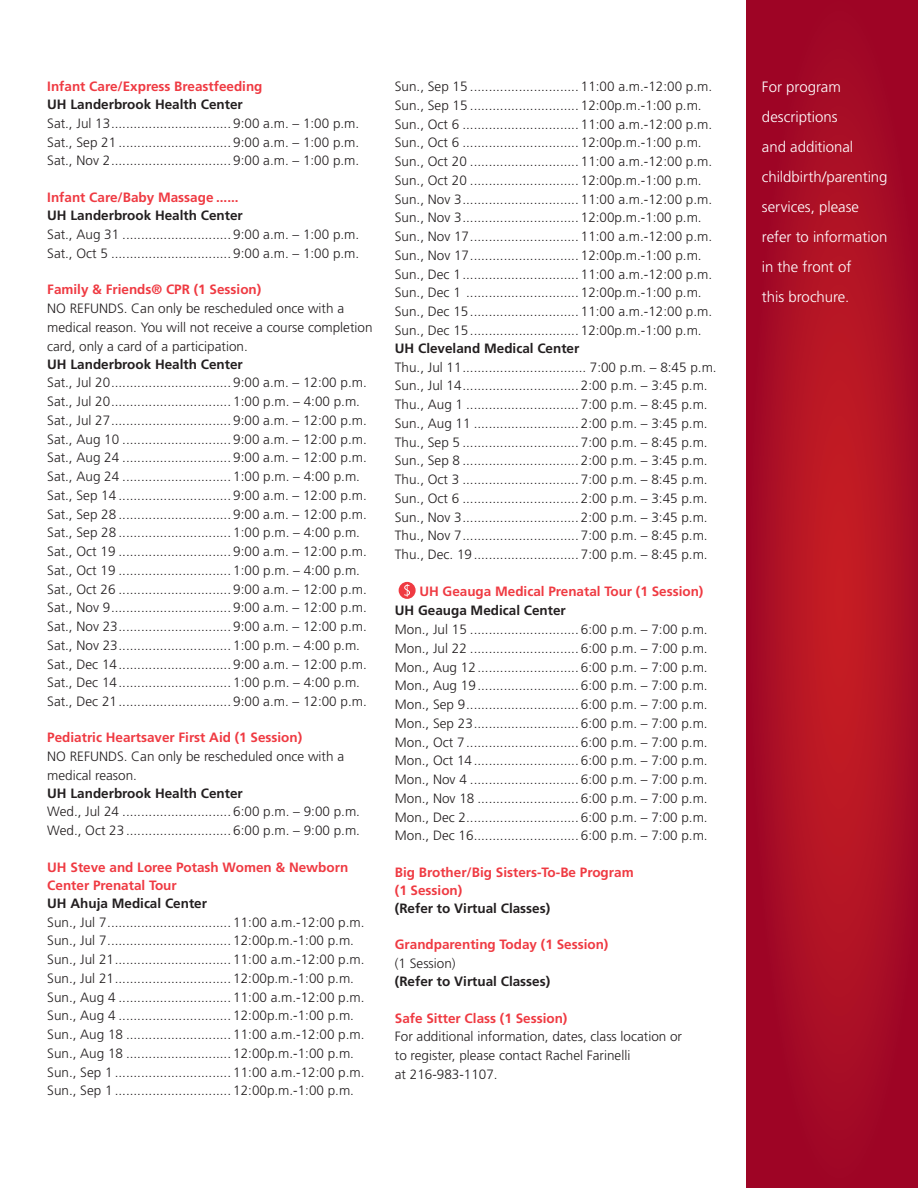
<style>
.page{position:relative;width:918px;height:1188px;background:#fff}
.page>*{position:absolute;margin:0;border:0;box-sizing:border-box;transform-origin:0 0}
.t1{font:300 15px/30px "Frutiger LT Std";color:#fff}
.t2{font:300 13.5px/18.8px "Frutiger LT Std";color:#231f20}
.t3{font:700 13.5px/18px "Frutiger LT Std";color:#ef3a42}
.t4{font:700 13.5px "Frutiger LT Std";color:#231f20}
</style>
<div class="page">
<svg style="left:746px;top:0;width:172px;height:1188px;background:#ab0e25"></svg>
<div style="left:399px;top:582px;width:17px;height:17px;background:#ef3a42;border-radius:50%"></div>
<svg style="left:404px;top:584px;width:6px;height:13px"></svg>
<p class="t3" style="left:47px;top:78px;width:217px">Infant Care/Express Breastfeeding</p>
<p class="t4" style="left:47px;top:96px;width:197px">UH Landerbrook Health Center</p>
<p class="t2" style="left:47px;top:114px;width:314px;text-align:justify">Sat., Jul 13................................ 9:00 a.m. – 1:00 p.m.<br>Sat., Sep 21 .............................. 9:00 a.m. – 1:00 p.m.<br>Sat., Nov 2................................ 9:00 a.m. – 1:00 p.m.</p>
<p class="t3" style="left:47px;top:188px;width:193px">Infant Care/Baby Massage ......</p>
<p class="t4" style="left:47px;top:207px;width:197px">UH Landerbrook Health Center</p>
<p class="t2" style="left:47px;top:225px;width:314px">Sat., Aug 31 ............................. 9:00 a.m. – 1:00 p.m.<br>Sat., Oct 5 ................................ 9:00 a.m. – 1:00 p.m.</p>
<p class="t3" style="left:47px;top:281px;width:216px">Family &amp; Friends® CPR (1 Session)</p>
<p class="t2" style="left:47px;top:299px;width:327px">NO REFUNDS. Can only be rescheduled once with a medical reason. You will not receive a course completion card, only a card of a participation.</p>
<p class="t4" style="left:47px;top:356px;width:197px">UH Landerbrook Health Center</p>
<p class="t2" style="left:47px;top:374px;width:321px">Sat., Jul 20................................ 9:00 a.m. – 12:00 p.m.<br>Sat., Jul 20................................ 1:00 p.m. – 4:00 p.m.<br>Sat., Jul 27................................ 9:00 a.m. – 12:00 p.m.<br>Sat., Aug 10 ............................. 9:00 a.m. – 12:00 p.m.<br>Sat., Aug 24 ............................. 9:00 a.m. – 12:00 p.m.<br>Sat., Aug 24 ............................. 1:00 p.m. – 4:00 p.m.<br>Sat., Sep 14 .............................. 9:00 a.m. – 12:00 p.m.<br>Sat., Sep 28 .............................. 9:00 a.m. – 12:00 p.m.<br>Sat., Sep 28 .............................. 1:00 p.m. – 4:00 p.m.<br>Sat., Oct 19 .............................. 9:00 a.m. – 12:00 p.m.<br>Sat., Oct 19 .............................. 1:00 p.m. – 4:00 p.m.<br>Sat., Oct 26 .............................. 9:00 a.m. – 12:00 p.m.<br>Sat., Nov 9................................ 9:00 a.m. – 12:00 p.m.<br>Sat., Nov 23.............................. 9:00 a.m. – 12:00 p.m.<br>Sat., Nov 23.............................. 1:00 p.m. – 4:00 p.m.<br>Sat., Dec 14.............................. 9:00 a.m. – 12:00 p.m.<br>Sat., Dec 14.............................. 1:00 p.m. – 4:00 p.m.<br>Sat., Dec 21.............................. 9:00 a.m. – 12:00 p.m.</p>
<p class="t3" style="left:47px;top:729px;width:257px">Pediatric Heartsaver First Aid (1 Session)</p>
<p class="t2" style="left:47px;top:747px;width:298px">NO REFUNDS. Can only be rescheduled once with a medical reason.</p>
<p class="t4" style="left:47px;top:785px;width:197px">UH Landerbrook Health Center</p>
<p class="t2" style="left:47px;top:803px;width:314px">Wed., Jul 24 ............................. 6:00 p.m. – 9:00 p.m.<br>Wed., Oct 23............................ 6:00 p.m. – 9:00 p.m.</p>
<p class="t3" style="left:47px;top:858px;width:303px">UH Steve and Loree Potash Women &amp; Newborn<br>Center Prenatal Tour</p>
<p class="t4" style="left:47px;top:895px;width:161px">UH Ahuja Medical Center</p>
<p class="t2" style="left:47px;top:913px;width:319px">Sun., Jul 7................................. 11:00 a.m.-12:00 p.m.<br>Sun., Jul 7................................. 12:00p.m.-1:00 p.m.<br>Sun., Jul 21............................... 11:00 a.m.-12:00 p.m.<br>Sun., Jul 21............................... 12:00p.m.-1:00 p.m.<br>Sun., Aug 4 .............................. 11:00 a.m.-12:00 p.m.<br>Sun., Aug 4 .............................. 12:00p.m.-1:00 p.m.<br>Sun., Aug 18 ............................ 11:00 a.m.-12:00 p.m.<br>Sun., Aug 18 ............................ 12:00p.m.-1:00 p.m.<br>Sun., Sep 1 ............................... 11:00 a.m.-12:00 p.m.<br>Sun., Sep 1 ............................... 12:00p.m.-1:00 p.m.</p>
<p class="t2" style="left:395px;top:77px;width:319px">Sun., Sep 15 ............................. 11:00 a.m.-12:00 p.m.<br>Sun., Sep 15 ............................. 12:00p.m.-1:00 p.m.<br>Sun., Oct 6 ............................... 11:00 a.m.-12:00 p.m.<br>Sun., Oct 6 ............................... 12:00p.m.-1:00 p.m.<br>Sun., Oct 20 ............................. 11:00 a.m.-12:00 p.m.<br>Sun., Oct 20 ............................. 12:00p.m.-1:00 p.m.<br>Sun., Nov 3............................... 11:00 a.m.-12:00 p.m.<br>Sun., Nov 3............................... 12:00p.m.-1:00 p.m.<br>Sun., Nov 17............................. 11:00 a.m.-12:00 p.m.<br>Sun., Nov 17............................. 12:00p.m.-1:00 p.m.<br>Sun., Dec 1............................... 11:00 a.m.-12:00 p.m.<br>Sun., Dec 1 .............................. 12:00p.m.-1:00 p.m.<br>Sun., Dec 15............................. 11:00 a.m.-12:00 p.m.<br>Sun., Dec 15............................. 12:00p.m.-1:00 p.m.</p>
<p class="t4" style="left:395px;top:340px;width:186px">UH Cleveland Medical Center</p>
<p class="t2" style="left:395px;top:358px;width:323px">Thu., Jul 11................................. 7:00 p.m. – 8:45 p.m.<br>Sun., Jul 14............................... 2:00 p.m. – 3:45 p.m.<br>Thu., Aug 1 .............................. 7:00 p.m. – 8:45 p.m.<br>Sun., Aug 11 ............................ 2:00 p.m. – 3:45 p.m.<br>Thu., Sep 5 ............................... 7:00 p.m. – 8:45 p.m.<br>Sun., Sep 8 ............................... 2:00 p.m. – 3:45 p.m.<br>Thu., Oct 3 ............................... 7:00 p.m. – 8:45 p.m.<br>Sun., Oct 6 ............................... 2:00 p.m. – 3:45 p.m.<br>Sun., Nov 3............................... 2:00 p.m. – 3:45 p.m.<br>Thu., Nov 7............................... 7:00 p.m. – 8:45 p.m.<br>Thu., Dec. 19............................ 7:00 p.m. – 8:45 p.m.</p>
<p class="t3" style="left:419px;top:582px;width:286px">UH Geauga Medical Prenatal Tour (1 Session)</p>
<p class="t4" style="left:395px;top:603px;width:173px">UH Geauga Medical Center</p>
<p class="t2" style="left:395px;top:620px;width:314px;text-align:justify">Mon., Jul 15 ............................. 6:00 p.m. – 7:00 p.m.<br>Mon., Jul 22 ............................. 6:00 p.m. – 7:00 p.m.<br>Mon., Aug 12........................... 6:00 p.m. – 7:00 p.m.<br>Mon., Aug 19........................... 6:00 p.m. – 7:00 p.m.<br>Mon., Sep 9.............................. 6:00 p.m. – 7:00 p.m.<br>Mon., Sep 23............................ 6:00 p.m. – 7:00 p.m.<br>Mon., Oct 7.............................. 6:00 p.m. – 7:00 p.m.<br>Mon., Oct 14............................ 6:00 p.m. – 7:00 p.m.<br>Mon., Nov 4 ............................. 6:00 p.m. – 7:00 p.m.<br>Mon., Nov 18 ........................... 6:00 p.m. – 7:00 p.m.<br>Mon., Dec 2.............................. 6:00 p.m. – 7:00 p.m.<br>Mon., Dec 16............................ 6:00 p.m. – 7:00 p.m.</p>
<p class="t3" style="left:395px;top:864px;width:240px">Big Brother/Big Sisters-To-Be Program (1 Session)</p>
<p class="t4" style="left:395px;top:901px;width:157px">(Refer to Virtual Classes)</p>
<p class="t3" style="left:395px;top:935px;width:215px">Grandparenting Today (1 Session)</p>
<p class="t2" style="left:395px;top:954px;width:62px">(1 Session)</p>
<p class="t4" style="left:395px;top:973px;width:157px">(Refer to Virtual Classes)</p>
<p class="t3" style="left:395px;top:1009px;width:174px">Safe Sitter Class (1 Session)</p>
<p class="t2" style="left:395px;top:1028px;width:289px">For additional information, dates, class location or to register, please contact Rachel Farinelli<br>at 216-983-1107.</p>
<p class="t1" style="left:762px;top:72px;width:127px">For program descriptions<br>and additional childbirth/parenting services, please refer to information in the front of<br>this brochure.</p>
</div>
